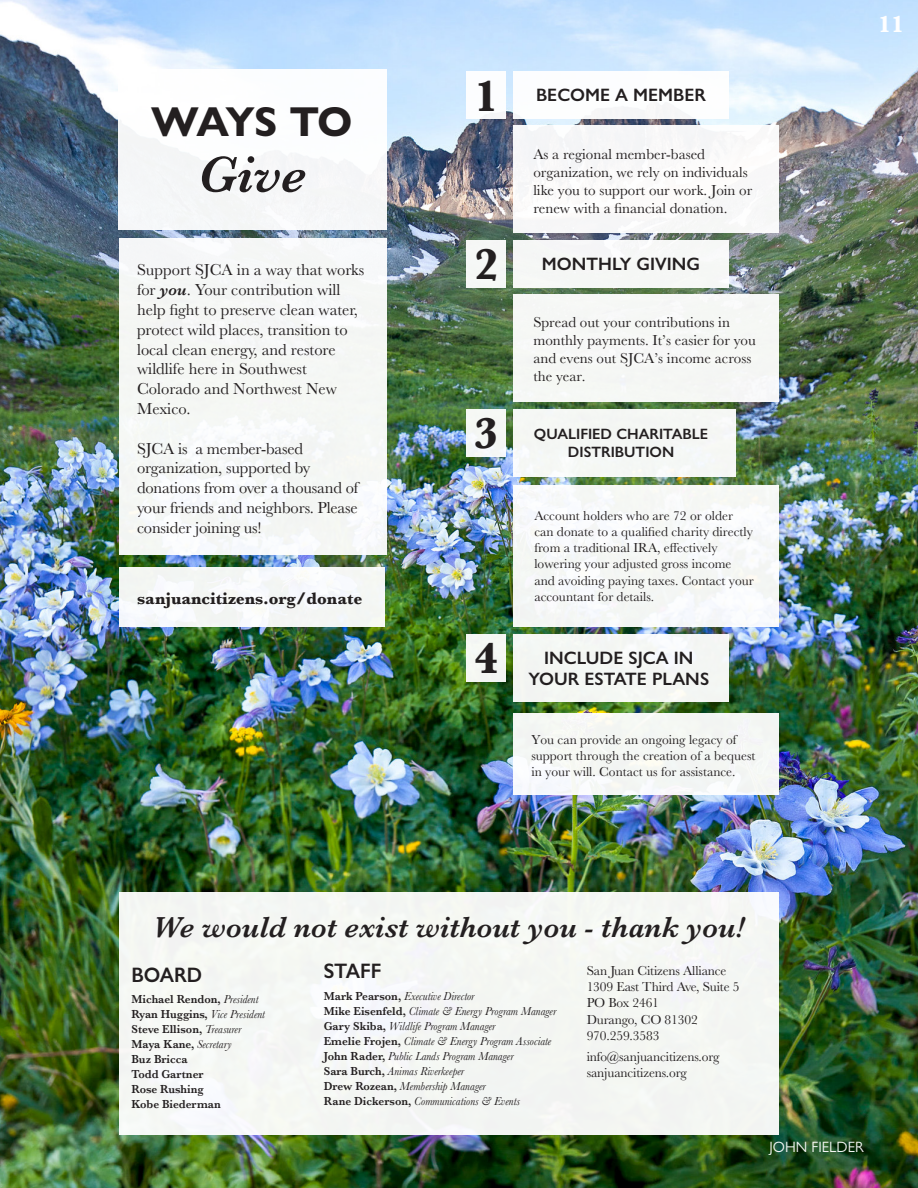
<style>
.page{position:relative;width:918px;height:1188px;background:#fff}
.page>*{position:absolute;margin:0;border:0;box-sizing:border-box;transform-origin:0 0}
.t1{font:italic 600 52.5px "Baskerville";color:#231f20}
.t2{font:700 45px "Baskerville";color:#231f20}
.t3{font:700 42px "Gill Sans Nova";letter-spacing:-.045em;color:#231f20}
.t4{font:italic 600 30px "Baskerville";color:#231f20}
.t5{font:700 24px "Baskerville";color:#fff}
.t6{font:600 21px "Gill Sans";letter-spacing:-.01em;color:#231f20;scale:.95 1}
.t7{font:600 21px "Gill Sans Nova";color:#231f20;scale:.95 1}
.t8{font:600 18px/21.6px "Gill Sans Nova";color:#231f20;text-align:center}
.t9{font:700 17.25px "Baskerville";color:#231f20}
.t10{font:16.5px/19.8px "Baskerville";color:#231f20}
.t11{font:15px/18px "Baskerville";color:#231f20}
.t12{font:600 15px/18px "Gill Sans Nova";color:#231f20;text-align:center}
.t13{font:15px "Gill Sans Nova";color:#fff}
.t14{font:13.5px/16.2px "Baskerville";color:#231f20}
.t15{font:italic 12px "Baskerville";color:#231f20;scale:.95 1}
.t16{font:600 12px/15px "Baskerville";color:#231f20;scale:.95 1}
.s1{font-weight:600;font-style:italic}
.s2{font-weight:400;font-style:italic}
.s3{font-weight:600;font-style:normal}
</style>
<div class="page">
<img style="left:0;top:0;width:918px;height:1188px">
<div style="left:119px;top:69px;width:268px;height:161px;background:#fff"></div>
<div style="left:119px;top:238px;width:268px;height:317px;background:#f5f7f5"></div>
<div style="left:466px;top:71px;width:40px;height:47px;background:#fff"></div>
<div style="left:513px;top:71px;width:216px;height:47px;background:#fff"></div>
<div style="left:513px;top:125px;width:266px;height:108px;background:#f9f8f8"></div>
<div style="left:466px;top:240px;width:40px;height:47px;background:#f6f7f6"></div>
<div style="left:513px;top:240px;width:216px;height:47px;background:#f6f7f6"></div>
<div style="left:513px;top:294px;width:266px;height:108px;background:#f6f7f5"></div>
<div style="left:466px;top:409px;width:40px;height:47px;background:#f5f7f4"></div>
<div style="left:513px;top:409px;width:223px;height:68px;background:#f5f7f4"></div>
<div style="left:513px;top:485px;width:266px;height:142px;background:#f6f8f8"></div>
<div style="left:466px;top:634px;width:40px;height:47px;background:#f4f7f4"></div>
<div style="left:513px;top:634px;width:216px;height:68px;background:#f4f7f4"></div>
<div style="left:513px;top:713px;width:266px;height:82px;background:#f4f7f4"></div>
<div style="left:119px;top:892px;width:659px;height:242px;background:#f4f7f3"></div>
<div style="left:119px;top:567px;width:265px;height:60px;background:#f5f7f7"></div>
<hr style="left:0;top:0;width:1px;height:183px;background:#3e3c2b">
<p class="t3" style="left:151px;top:96px;width:203px">WAYS TO</p>
<p class="t1" style="left:198px;top:139px;width:110px">Give</p>
<p class="t10" style="left:137px;top:260px;width:229px">Support SJCA in a way that works for <span class="s1">you</span>. Your contribution will help fight to preserve clean water, protect wild places, transition to local clean energy, and restore wildlife here in Southwest<br>Colorado and Northwest New<br>Mexico.</p>
<p class="t10" style="left:137px;top:439px;width:223px">SJCA is a member-based organization, supported by donations from over a thousand of your friends and neighbors. Please consider joining us!</p>
<p class="t9" style="left:137px;top:587px;width:227px">sanjuancitizens.org/donate</p>
<p class="t2" style="left:474px;top:65px;width:26px">1</p>
<p class="t8" style="left:536px;top:84px;width:171px">BECOME A MEMBER</p>
<p class="t11" style="left:533px;top:145px;width:220px">As a regional member-based organization, we rely on individuals like you to support our work. Join or renew with a financial donation.</p>
<p class="t2" style="left:474px;top:233px;width:26px">2</p>
<p class="t8" style="left:542px;top:253px;width:160px">MONTHLY GIVING</p>
<p class="t11" style="left:533px;top:314px;width:224px">Spread out your contributions in monthly payments. It’s easier for you and evens out SJCA’s income across the year.</p>
<p class="t2" style="left:474px;top:402px;width:26px">3</p>
<p class="t12" style="left:534px;top:425px;width:176px">QUALIFIED CHARITABLE<br>DISTRIBUTION</p>
<p class="t14" style="left:534px;top:507px;width:221px">Account holders who are 72 or older can donate to a qualified charity directly from a traditional IRA, effectively lowering your adjusted gross income and avoiding paying taxes. Contact your accountant for details.</p>
<p class="t2" style="left:474px;top:627px;width:26px">4</p>
<p class="t8" style="left:528px;top:647px;width:182px">INCLUDE SJCA IN<br>YOUR ESTATE PLANS</p>
<p class="t14" style="left:531px;top:732px;width:226px">You can provide an ongoing legacy of support through the creation of a bequest in your will. Contact us for assistance.</p>
<p class="t5" style="left:878px;top:8px;width:28px">11</p>
<p class="t4" style="left:153px;top:906px;width:592px">We would not exist without you - thank you!</p>
<p class="t7" style="left:131px;top:962px;width:76px">BOARD</p>
<p class="t16" style="left:131px;top:992px;width:135px">Michael Rendon, <span class="s2">President</span></p>
<p class="t15" style="left:131px;top:1007px;width:142px"><span class="s3">Ryan Huggins,</span> Vice President</p>
<p class="t16" style="left:131px;top:1022px;width:117px">Steve Ellison, <span class="s2">Treasurer</span></p>
<p class="t16" style="left:131px;top:1037px;width:107px">Maya Kane, <span class="s2">Secretary<br></span>Buz Bricca</p>
<p class="t16" style="left:131px;top:1067px;width:77px">Todd Gartner</p>
<p class="t16" style="left:131px;top:1082px;width:78px">Rose Rushing</p>
<p class="t16" style="left:131px;top:1097px;width:96px">Kobe Biederman</p>
<p class="t6" style="left:324px;top:958px;width:62px">STAFF</p>
<p class="t15" style="left:324px;top:988px;width:160px"><span class="s3">Mark Pearson,</span> Executive Director</p>
<p class="t15" style="left:324px;top:1003px;width:246px"><span class="s3">Mike Eisenfeld,</span> Climate &amp; Energy Program Manager</p>
<p class="t15" style="left:324px;top:1018px;width:182px"><span class="s3">Gary Skiba,</span> Wildlife Program Manager</p>
<p class="t15" style="left:324px;top:1033px;width:241px"><span class="s3">Emelie Frojen,</span> Climate &amp; Energy Program Associate</p>
<p class="t15" style="left:324px;top:1048px;width:201px"><span class="s3">John Rader,</span> Public Lands Program Manager</p>
<p class="t15" style="left:324px;top:1063px;width:149px"><span class="s3">Sara Burch,</span> Animas Riverkeeper</p>
<p class="t15" style="left:324px;top:1078px;width:172px"><span class="s3">Drew Rozean,</span> Membership Manager</p>
<p class="t15" style="left:324px;top:1093px;width:208px"><span class="s3">Rane Dickerson,</span> Communications &amp; Events</p>
<p class="t14" style="left:587px;top:963px;width:141px">San Juan Citizens Alliance</p>
<p class="t14" style="left:587px;top:979px;width:154px">1309 East Third Ave, Suite 5</p>
<p class="t14" style="left:587px;top:995px;width:74px">PO Box 2461</p>
<p class="t14" style="left:587px;top:1011px;width:113px">Durango, CO 81302</p>
<p class="t14" style="left:587px;top:1028px;width:74px">970.259.3583</p>
<p class="t14" style="left:587px;top:1049px;width:134px">info@sanjuancitizens.org</p>
<p class="t14" style="left:587px;top:1065px;width:102px">sanjuancitizens.org</p>
<p class="t13" style="left:770px;top:1137px;width:96px">JOHN FIELDER</p>
</div>
